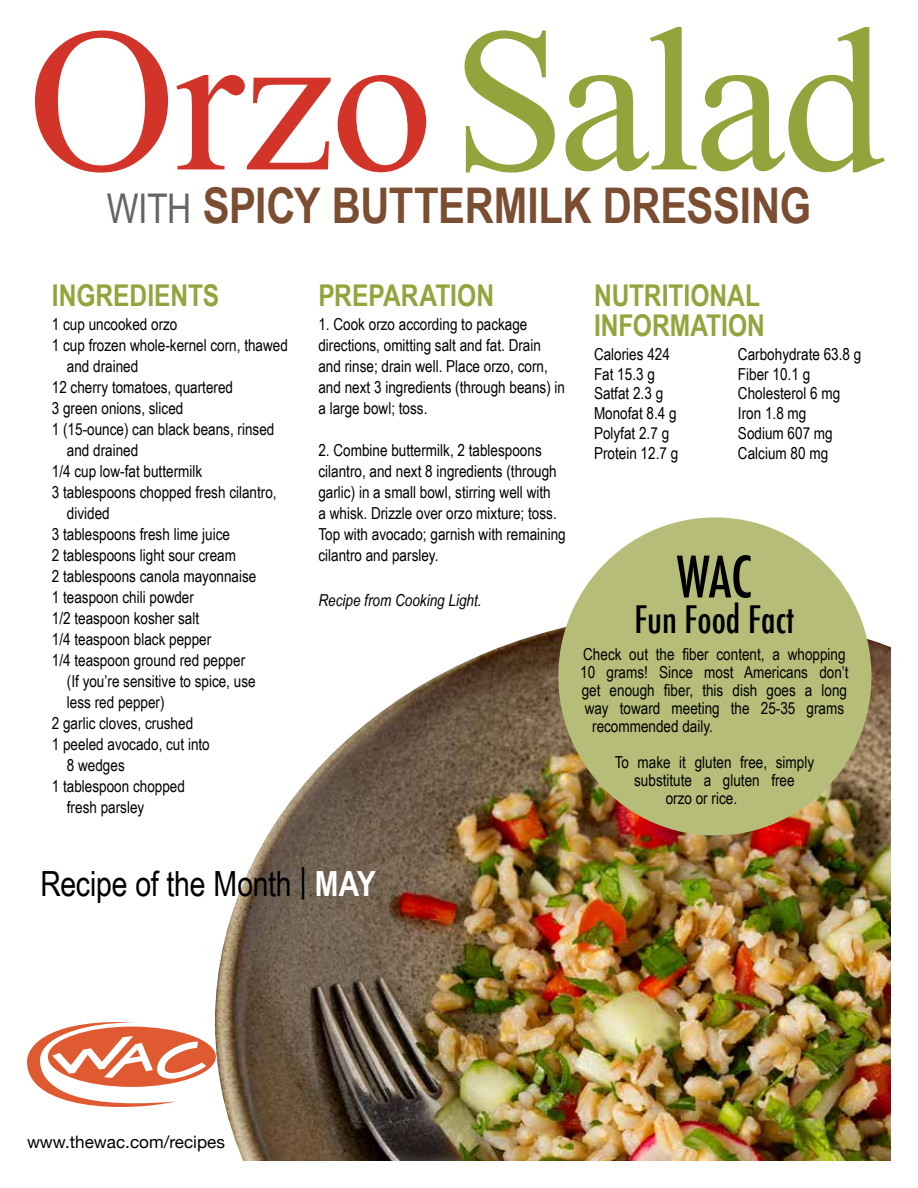
<style>
.page{position:relative;width:918px;height:1188px;background:#fff}
.page>*{position:absolute;margin:0;border:0;box-sizing:border-box;transform-origin:0 0}
.t1{font:205.2px "Times New Roman";letter-spacing:-.015em;color:#93a43d}
.t2{font:500 condensed 55.5px "Futura";color:#000}
.t3{font:700 49.2px "Arial Narrow";letter-spacing:-.005em;color:#7b4d31}
.t4{font:500 condensed 36.9px "Futura";color:#000}
.t5{font:34.65px "Arial Narrow";letter-spacing:-.01em;color:#000}
.t6{font:700 30px/30px "Arial Narrow";color:#93a43d}
.t7{font:17.1px "Helvetica Neue";color:#000}
.t8{font:16.5px/19.8px "Arial Narrow";color:#000}
.t9{font:italic 16.5px "Arial Narrow";color:#000}
.s1{color:#d2342a}
.s2{font-weight:400;font-size:40.95px;color:#636466}
.s3{font-weight:700;color:#fff}
</style>
<div class="page">
<img style="left:215px;top:616px;width:676px;height:545px">
<svg style="left:27px;top:1019px;width:189px;height:94px"></svg>
<div style="left:558px;top:517px;width:314px;height:319px;background:#b6bd78;border-radius:50%"></div>
<h1 class="t1" style="left:28px;top:-37px;width:858px"><span class="s1">Orzo</span>Salad</h1>
<h3 class="t3" style="left:107px;top:168px;width:706px"><span class="s2">WITH</span> SPICY BUTTERMILK DRESSING</h3>
<h3 class="t6" style="left:52px;top:279px;width:169px">INGREDIENTS</h3>
<p class="t8" style="left:52px;top:314px;width:127px">1 cup uncooked orzo</p>
<p class="t8" style="left:52px;top:335px;width:238px">1 cup frozen whole-kernel corn, thawed</p>
<p class="t8" style="left:67px;top:356px;width:73px">and drained</p>
<p class="t8" style="left:52px;top:377px;width:183px">12 cherry tomatoes, quartered</p>
<p class="t8" style="left:52px;top:398px;width:133px">3 green onions, sliced</p>
<p class="t8" style="left:52px;top:419px;width:224px">1 (15-ounce) can black beans, rinsed</p>
<p class="t8" style="left:67px;top:440px;width:73px">and drained</p>
<p class="t8" style="left:52px;top:461px;width:152px">1/4 cup low-fat buttermilk</p>
<p class="t8" style="left:52px;top:482px;width:226px">3 tablespoons chopped fresh cilantro,</p>
<p class="t8" style="left:67px;top:503px;width:44px">divided</p>
<p class="t8" style="left:52px;top:524px;width:180px">3 tablespoons fresh lime juice</p>
<p class="t8" style="left:52px;top:545px;width:186px">2 tablespoons light sour cream</p>
<p class="t8" style="left:52px;top:566px;width:206px">2 tablespoons canola mayonnaise</p>
<p class="t8" style="left:52px;top:587px;width:144px">1 teaspoon chili powder</p>
<p class="t8" style="left:52px;top:608px;width:149px">1/2 teaspoon kosher salt</p>
<p class="t8" style="left:52px;top:629px;width:161px">1/4 teaspoon black pepper</p>
<p class="t8" style="left:52px;top:650px;width:195px">1/4 teaspoon ground red pepper</p>
<p class="t8" style="left:67px;top:671px;width:190px">(If you’re sensitive to spice, use</p>
<p class="t8" style="left:67px;top:692px;width:99px">less red pepper)</p>
<p class="t8" style="left:52px;top:713px;width:143px">2 garlic cloves, crushed</p>
<p class="t8" style="left:52px;top:734px;width:159px">1 peeled avocado, cut into</p>
<p class="t8" style="left:67px;top:755px;width:59px">8 wedges</p>
<p class="t8" style="left:52px;top:776px;width:135px">1 tablespoon chopped</p>
<p class="t8" style="left:67px;top:797px;width:79px">fresh parsley</p>
<h3 class="t6" style="left:318px;top:279px;width:177px">PREPARATION</h3>
<p class="t8" style="left:318px;top:313px;width:248px;line-height:21px">1. Cook orzo according to package directions, omitting salt and fat. Drain and rinse; drain well. Place orzo, corn, and next 3 ingredients (through beans) in a large bowl; toss.</p>
<p class="t8" style="left:318px;top:439px;width:249px;line-height:21px">2. Combine buttermilk, 2 tablespoons cilantro, and next 8 ingredients (through garlic) in a small bowl, stirring well with<br>a whisk. Drizzle over orzo mixture; toss.<br>Top with avocado; garnish with remaining cilantro and parsley.</p>
<p class="t9" style="left:318px;top:589px;width:165px">Recipe from Cooking Light.</p>
<h3 class="t6" style="left:594px;top:279px;width:173px">NUTRITIONAL<br>INFORMATION</h3>
<p class="t8" style="left:594px;top:343px;width:86px">Calories 424<br>Fat 15.3 g<br>Satfat 2.3 g<br>Monofat 8.4 g<br>Polyfat 2.7 g<br>Protein 12.7 g</p>
<p class="t8" style="left:738px;top:343px;width:125px">Carbohydrate 63.8 g<br>Fiber 10.1 g<br>Cholesterol 6 mg<br>Iron 1.8 mg<br>Sodium 607 mg<br>Calcium 80 mg</p>
<h2 class="t2" style="left:677px;top:541px;width:77px">WAC</h2>
<h3 class="t4" style="left:634px;top:596px;width:162px">Fun Food Fact</h3>
<p class="t8" style="left:583px;top:644px;width:264px">Check out the fiber content, a whopping</p>
<p class="t8" style="left:580px;top:662px;width:270px">10 grams! Since most Americans don’t</p>
<p class="t8" style="left:582px;top:680px;width:267px">get enough fiber, this dish goes a long</p>
<p class="t8" style="left:585px;top:698px;width:261px">way toward meeting the 25-35 grams</p>
<p class="t8" style="left:592px;top:716px;width:122px">recommended daily.</p>
<p class="t8" style="left:615px;top:752px;width:201px">To make it gluten free, simply</p>
<p class="t8" style="left:634px;top:770px;width:162px">substitute a gluten free</p>
<p class="t8" style="left:666px;top:788px;width:73px">orzo or rice.</p>
<h3 class="t5" style="left:40px;top:858px;width:337px">Recipe of the Month | <span class="s3">MAY</span></h3>
<p class="t7" style="left:27px;top:1130px;width:199px">www.thewac.com/recipes</p>
</div>
